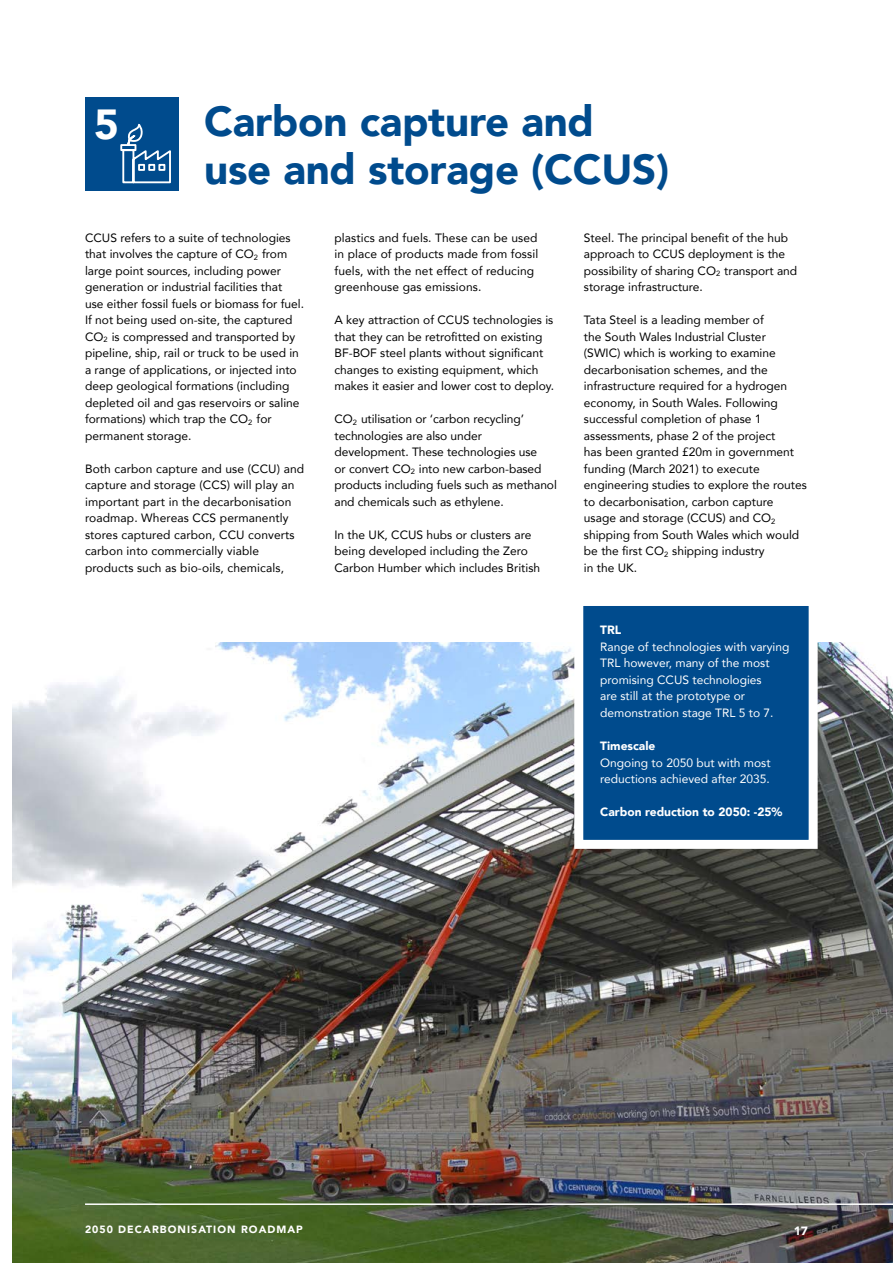
<style>
.page{position:relative;width:893px;height:1263px;background:#fff}
.page>*{position:absolute;margin:0;border:0;box-sizing:border-box;transform-origin:0 0}
.t1{font:900 42px/48px "Avenir";letter-spacing:-.005em;color:#004b8d}
.t2{font:900 42px "Avenir";color:#fff}
.t3{font:12px/16.5px "Avenir";color:#000}
.t4{font:12px/16.5px "Avenir";color:#fff}
.t5{font:900 12px "Avenir";color:#fff}
.t6{font:900 10.5px "Avenir";letter-spacing:.1em;color:#fff}
</style>
<div class="page">
<img style="left:13px;top:642px;width:880px;height:621px">
<svg style="left:570px;top:606px;width:252px;height:247px"></svg>
<hr style="left:85px;top:1203px;width:808px;height:2px;background:#fff">
<div style="left:85px;top:98px;width:93px;height:93px;background:#004b8d"></div>
<svg style="left:120px;top:124px;width:51px;height:60px"></svg>
<h1 class="t2" style="left:94px;top:88px;width:26px">5</h1>
<h1 class="t1" style="left:204px;top:96px;width:467px">Carbon capture and use and storage (CCUS)</h1>
<p class="t3" style="left:85px;top:229px;width:221px">CCUS refers to a suite of technologies that involves the capture of CO<sub>2</sub> from large point sources, including power generation or industrial facilities that<br>use either fossil fuels or biomass for fuel.<br>If not being used on-site, the captured CO<sub>2</sub> is compressed and transported by pipeline, ship, rail or truck to be used in a range of applications, or injected into deep geological formations (including depleted oil and gas reservoirs or saline formations) which trap the CO<sub>2</sub> for permanent storage.</p>
<p class="t3" style="left:85px;top:460px;width:221px">Both carbon capture and use (CCU) and capture and storage (CCS) will play an important part in the decarbonisation roadmap. Whereas CCS permanently stores captured carbon, CCU converts carbon into commercially viable products such as bio-oils, chemicals,</p>
<p class="t3" style="left:334px;top:229px;width:205px">plastics and fuels. These can be used in place of products made from fossil fuels, with the net effect of reducing greenhouse gas emissions.</p>
<p class="t3" style="left:334px;top:311px;width:221px">A key attraction of CCUS technologies is that they can be retrofitted on existing BF-BOF steel plants without significant changes to existing equipment, which makes it easier and lower cost to deploy.</p>
<p class="t3" style="left:334px;top:410px;width:224px">CO<sub>2</sub> utilisation or ‘carbon recycling’ technologies are also under development. These technologies use<br>or convert CO<sub>2</sub> into new carbon-based products including fuels such as methanol and chemicals such as ethylene.</p>
<p class="t3" style="left:334px;top:526px;width:207px">In the UK, CCUS hubs or clusters are being developed including the Zero<br>Carbon Humber which includes British</p>
<p class="t3" style="left:584px;top:229px;width:215px">Steel. The principal benefit of the hub approach to CCUS deployment is the possibility of sharing CO<sub>2</sub> transport and storage infrastructure.</p>
<p class="t3" style="left:584px;top:311px;width:224px">Tata Steel is a leading member of<br>the South Wales Industrial Cluster<br>(SWIC) which is working to examine decarbonisation schemes, and the infrastructure required for a hydrogen economy, in South Wales. Following successful completion of phase 1 assessments, phase 2 of the project<br>has been granted £20m in government funding (March 2021) to execute engineering studies to explore the routes to decarbonisation, carbon capture usage and storage (CCUS) and CO<sub>2 </sub>shipping from South Wales which would be the first CO<sub>2</sub> shipping industry<br>in the UK.</p>
<p class="t5" style="left:600px;top:620px;width:23px">TRL</p>
<p class="t4" style="left:600px;top:638px;width:191px">Range of technologies with varying<br>TRL however, many of the most promising CCUS technologies<br>are still at the prototype or demonstration stage TRL 5 to 7.</p>
<p class="t5" style="left:600px;top:735px;width:57px">Timescale</p>
<p class="t4" style="left:600px;top:754px;width:172px">Ongoing to 2050 but with most reductions achieved after 2035.</p>
<p class="t5" style="left:600px;top:801px;width:184px">Carbon reduction to 2050: -25%</p>
<p class="t6" style="left:85px;top:1220px;width:219px">2050 DECARBONISATION ROADMAP</p>
<p class="t5" style="left:794px;top:1220px;width:16px">17</p>
</div>
